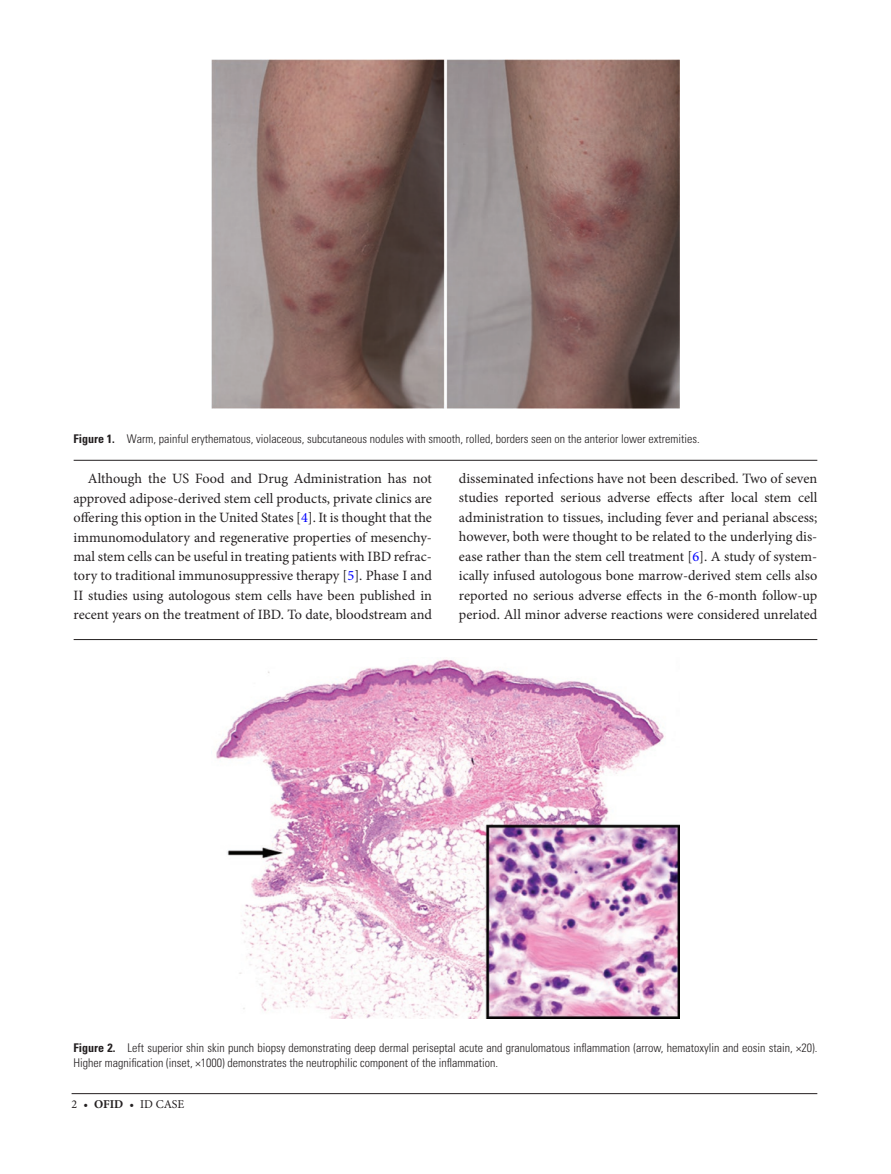
<style>
.page{position:relative;width:891px;height:1174px;background:#fff}
.page>*{position:absolute;margin:0;border:0;box-sizing:border-box;transform-origin:0 0}
.t1{font:14.25px/19.5px "Minion Pro";color:#231f20;text-align:justify}
.t2{font:300 condensed 12px/15px "Univers LT Std";color:#231f20}
.t3{font:12px "Minion Pro";color:#231f20}
.s1{font-weight:700}
.s2{color:#00f}
</style>
<div class="page">
<hr style="left:72px;top:1093px;width:745px;height:1px;background:#231f20">
<hr style="left:74px;top:460px;width:743px;height:1px;background:#231f20">
<img style="left:211px;top:59px;width:469px;height:350px">
<hr style="left:74px;top:639px;width:743px;height:1px;background:#231f20">
<img style="left:216px;top:659px;width:464px;height:360px">
<p class="t2" style="left:74px;top:431px;width:628px"><span class="s1">Figure 1.</span> Warm, painful erythematous, violaceous, subcutaneous nodules with smooth, rolled, borders seen on the anterior lower extremities.</p>
<p class="t1" style="left:74px;top:469px;width:360px;text-indent:14px">Although the US Food and Drug Administration has not approved adipose-derived stem cell products, private clinics are offering this option in the United States [<span class="s2">4</span>]. It is thought that the immunomodulatory and regenerative properties of mesenchy&shy;mal stem cells can be useful in treating patients with IBD refrac&shy;tory to traditional immunosuppressive therapy [<span class="s2">5</span>]. Phase I and II studies using autologous stem cells have been published in recent years on the treatment of IBD. To date, bloodstream and</p>
<p class="t1" style="left:459px;top:469px;width:360px">disseminated infections have not been described. Two of seven studies reported serious adverse effects after local stem cell administration to tissues, including fever and perianal abscess; however, both were thought to be related to the underlying dis&shy;ease rather than the stem cell treatment [<span class="s2">6</span>]. A study of system&shy;ically infused autologous bone marrow-derived stem cells also reported no serious adverse effects in the 6-month follow-up period. All minor adverse reactions were considered unrelated</p>
<p class="t2" style="left:74px;top:1041px;width:745px"><span class="s1">Figure 2.</span> Left superior shin skin punch biopsy demonstrating deep dermal periseptal acute and granulomatous inflammation (arrow, hematoxylin and eosin stain, ×20).<br>Higher magnification (inset, ×1000) demonstrates the neutrophilic component of the inflammation.</p>
<p class="t3" style="left:72px;top:1096px;width:114px">2 • <span class="s1">OFID</span> • ID CASE</p>
</div>
